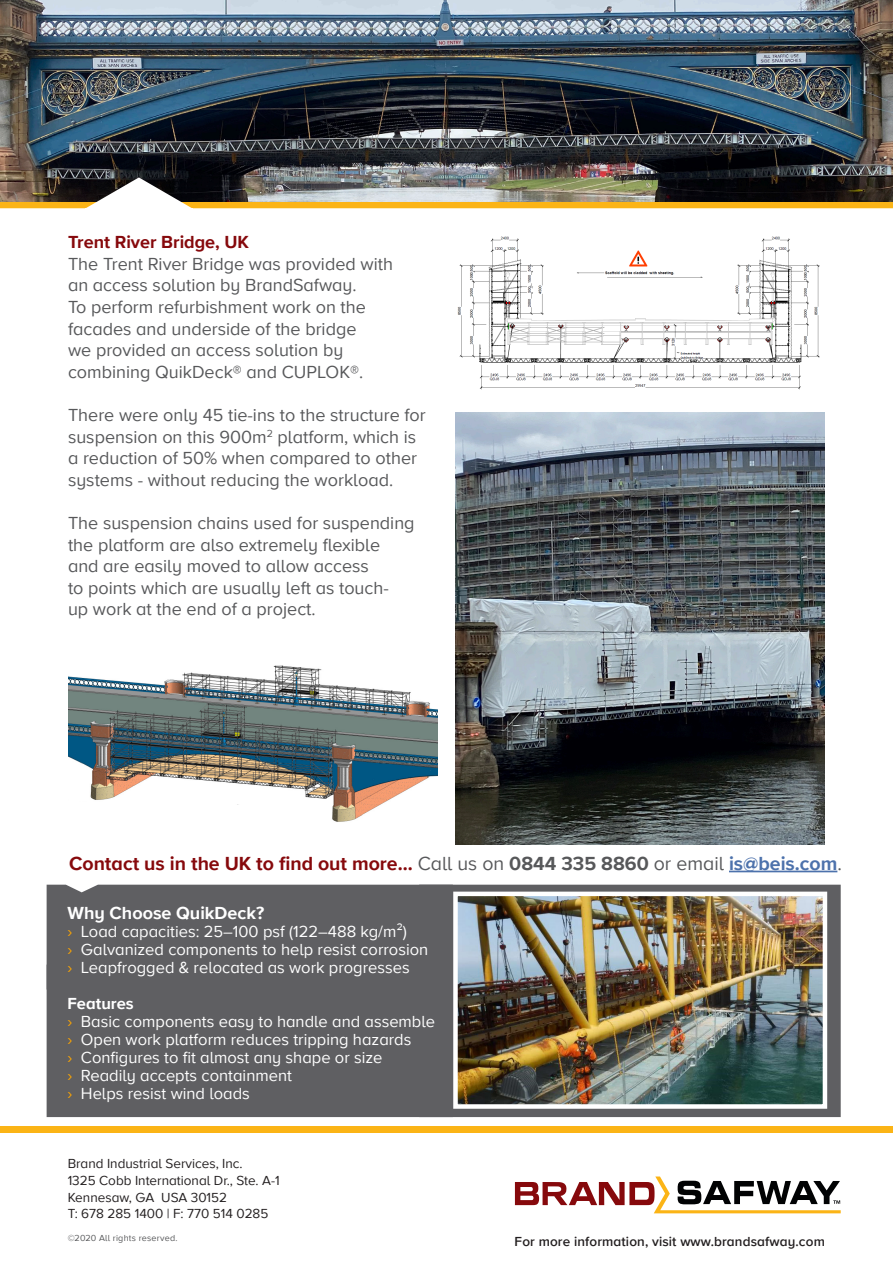
<style>
.page{position:relative;width:893px;height:1263px;background:#fff}
.page>*{position:absolute;margin:0;border:0;box-sizing:border-box;transform-origin:0 0}
.t1{font:700 19.5px "Proxima Nova A";color:#86090c}
.t2{font:18px/21.6px "Proxima Nova A";color:#57585a}
.t3{font:700 18px "Proxima Nova A";color:#86090c}
.t4{font:700 18px "Proxima Nova A";color:#fff}
.t5{font:16.5px/18px "Proxima Nova A";color:#fff}
.t6{font:700 16.5px "Proxima Nova A";color:#fff}
.Addresses{font:13.5px "Proxima Nova A";color:#231f20}
.t7{font:600 13.5px "Proxima Nova A";letter-spacing:.01em;color:#231f20}
.Page{font:9px "Proxima Nova A";letter-spacing:.025em;color:#57585a}
.s1{font-weight:400;color:#57585a}
.s2{color:#57585a}
.s3{color:#4d72ac}
.s4{color:#ffa700}
</style>
<div class="page">
<svg style="left:453px;top:885px;width:388px;height:232px;background:#636366"></svg>
<div style="left:47px;top:989px;width:406px;height:128px;background:#5f5f62"></div>
<div style="left:47px;top:885px;width:406px;height:104px;background:#5f5f62"></div>
<div style="left:0;top:1126px;width:893px;height:7px;background:#fbb416"></div>
<svg style="left:515px;top:1176px;width:326px;height:37px"></svg>
<img style="left:1px;top:0;width:892px;height:202px">
<div style="left:0;top:202px;width:893px;height:6px;background:#fbb416"></div>
<svg style="left:85px;top:177px;width:108px;height:31px"></svg>
<img style="left:457px;top:236px;width:363px;height:154px">
<img style="left:458px;top:897px;width:364px;height:207px">
<div style="left:453px;top:892px;width:374px;height:217px;border:4px solid #fff"></div>
<img style="left:455px;top:412px;width:370px;height:432px">
<hr style="left:729px;top:871px;width:108px;height:1px;background:#4d72ac">
<img style="left:68px;top:665px;width:369px;height:157px">
<svg style="left:68px;top:800px;width:245px;height:22px"></svg>
<p class="t3" style="left:68px;top:229px;width:182px">Trent River Bridge, UK</p>
<p class="t2" style="left:68px;top:252px;width:326px">The Trent River Bridge was provided with an access solution by BrandSafway.<br>To perform refurbishment work on the facades and underside of the bridge<br>we provided an access solution by combining QuikDeck® and CUPLOK®.</p>
<p class="t2" style="left:68px;top:403px;width:359px">There were only 45 tie-ins to the structure for suspension on this 900m<sup>2</sup> platform, which is a reduction of 50% when compared to other systems - without reducing the workload.</p>
<p class="t2" style="left:68px;top:511px;width:348px">The suspension chains used for suspending the platform are also extremely flexible and are easily moved to allow access<br>to points which are usually left as touch-<br>up work at the end of a project.</p>
<p class="t1" style="left:69px;top:848px;width:774px">Contact us in the UK to find out more... <span class="s1">Call us on</span> <span class="s2">0844 335 8860</span> <span class="s1">or email</span> <span class="s3">is@beis.com</span><span class="s1">.</span></p>
<p class="t4" style="left:68px;top:899px;width:198px">Why Choose QuikDeck?</p>
<p class="t5" style="left:68px;top:921px;width:362px"><span class="s4">›</span> Load capacities: 25–100 psf (122–488 kg/m²)<br><span class="s4">›</span> Galvanized components to help resist corrosion <span class="s4">›</span> Leapfrogged &amp; relocated as work progresses</p>
<p class="t6" style="left:68px;top:991px;width:68px">Features</p>
<p class="t5" style="left:68px;top:1012px;width:369px"><span class="s4">›</span> Basic components easy to handle and assemble <span class="s4">›</span> Open work platform reduces tripping hazards<br><span class="s4">›</span> Configures to fit almost any shape or size<br><span class="s4">›</span> Readily accepts containment<br><span class="s4">›</span> Helps resist wind loads</p>
<p class="Addresses" style="left:68px;top:1153px;width:177px">Brand Industrial Services, Inc.</p>
<p class="Addresses" style="left:68px;top:1170px;width:213px">1325 Cobb International Dr., Ste. A-1</p>
<p class="Addresses" style="left:68px;top:1187px;width:161px">Kennesaw, GA USA 30152</p>
<p class="Addresses" style="left:68px;top:1204px;width:202px">T: 678 285 1400 | F: 770 514 0285</p>
<p class="Page" style="left:68px;top:1231px;width:111px">©2020 All rights reserved.</p>
<p class="t7" style="left:515px;top:1231px;width:312px">For more information, visit www.brandsafway.com</p>
</div>
